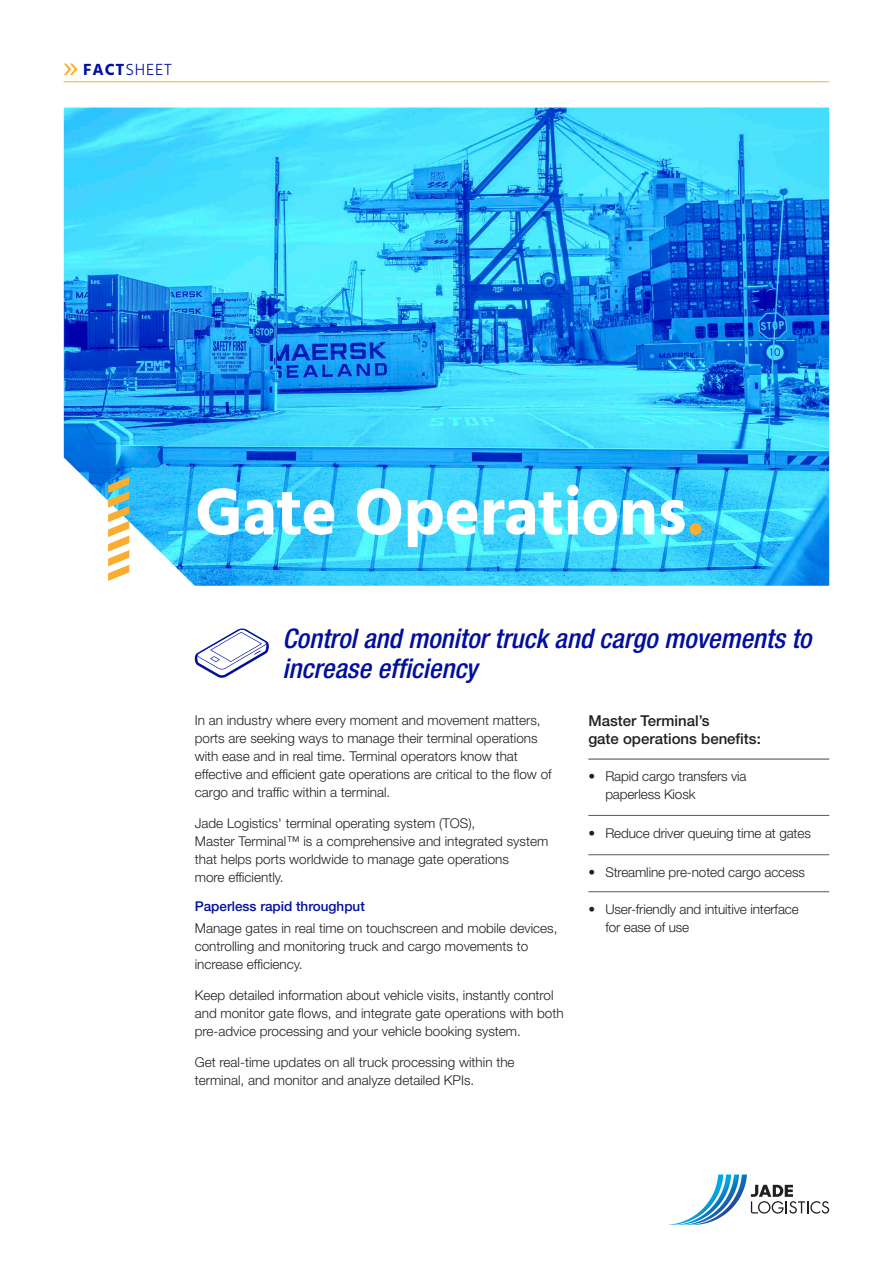
<style>
.page{position:relative;width:893px;height:1263px;background:#fff}
.page>*{position:absolute;margin:0;border:0;box-sizing:border-box;transform-origin:0 0}
.Heading{font:700 67.5px "Hind";letter-spacing:-.01em;color:#fff}
.Subheading{font:italic 500 condensed 27px/30px "Helvetica Neue LT Std";color:#000f9f}
.t1{font:300 16.5px "Hind";letter-spacing:.05em;color:#000f9f}
.Black_Subheading{font:500 15px/18px "Helvetica Neue LT Std";color:#231f20}
.Body_Text{font:300 13.5px/18px "Helvetica Neue LT Std";color:#231f20}
.Blue_Subheading{font:500 13.5px "Helvetica Neue LT Std";color:#000f9f}
.s1{font-weight:700}
.s2{color:#f9ae32}
</style>
<div class="page">
<svg style="left:668px;top:1174px;width:161px;height:51px"></svg>
<hr style="left:64px;top:81px;width:765px;height:1px;background:#f9ae32">
<svg style="left:64px;top:64px;width:14px;height:11px"></svg>
<svg style="left:195px;top:628px;width:74px;height:50px"></svg>
<img style="left:64px;top:108px;width:765px;height:478px">
<hr style="left:588px;top:758px;width:241px;height:2px;background:#57585a">
<hr style="left:588px;top:815px;width:241px;height:1px;background:#57585a">
<hr style="left:588px;top:854px;width:241px;height:1px;background:#57585a">
<hr style="left:588px;top:891px;width:241px;height:1px;background:#57585a">
<svg style="left:108px;top:477px;width:21px;height:104px"></svg>
<p class="t1" style="left:83px;top:59px;width:90px"><span class="s1">FACT</span>SHEET</p>
<p class="Heading" style="left:195px;top:472px;width:511px">Gate Operations<span class="s2">.</span></p>
<p class="Subheading" style="left:283px;top:624px;width:530px">Control and monitor truck and cargo movements to increase efficiency</p>
<p class="Body_Text" style="left:195px;top:711px;width:358px">In an industry where every moment and movement matters, ports are seeking ways to manage their terminal operations with ease and in real time. Terminal operators know that effective and efficient gate operations are critical to the flow of cargo and traffic within a terminal.</p>
<p class="Body_Text" style="left:195px;top:814px;width:355px">Jade Logistics' terminal operating system (TOS),<br>Master Terminal™ is a comprehensive and integrated system that helps ports worldwide to manage gate operations<br>more efficiently.</p>
<p class="Blue_Subheading" style="left:195px;top:898px;width:172px">Paperless rapid throughput</p>
<p class="Body_Text" style="left:195px;top:919px;width:364px">Manage gates in real time on touchscreen and mobile devices, controlling and monitoring truck and cargo movements to increase efficiency.</p>
<p class="Body_Text" style="left:195px;top:986px;width:370px">Keep detailed information about vehicle visits, instantly control and monitor gate flows, and integrate gate operations with both pre-advice processing and your vehicle booking system.</p>
<p class="Body_Text" style="left:195px;top:1053px;width:321px">Get real-time updates on all truck processing within the terminal, and monitor and analyze detailed KPIs.</p>
<p class="Black_Subheading" style="left:588px;top:712px;width:174px">Master Terminal’s<br>gate operations benefits:</p>
<p class="Body_Text" style="left:605px;top:767px;width:143px;text-indent:-17px">• Rapid cargo transfers via paperless Kiosk</p>
<p class="Body_Text" style="left:588px;top:824px;width:224px">• Reduce driver queuing time at gates</p>
<p class="Body_Text" style="left:588px;top:863px;width:218px">• Streamline pre-noted cargo access</p>
<p class="Body_Text" style="left:605px;top:900px;width:195px;text-indent:-17px">• User-friendly and intuitive interface for ease of use</p>
</div>
